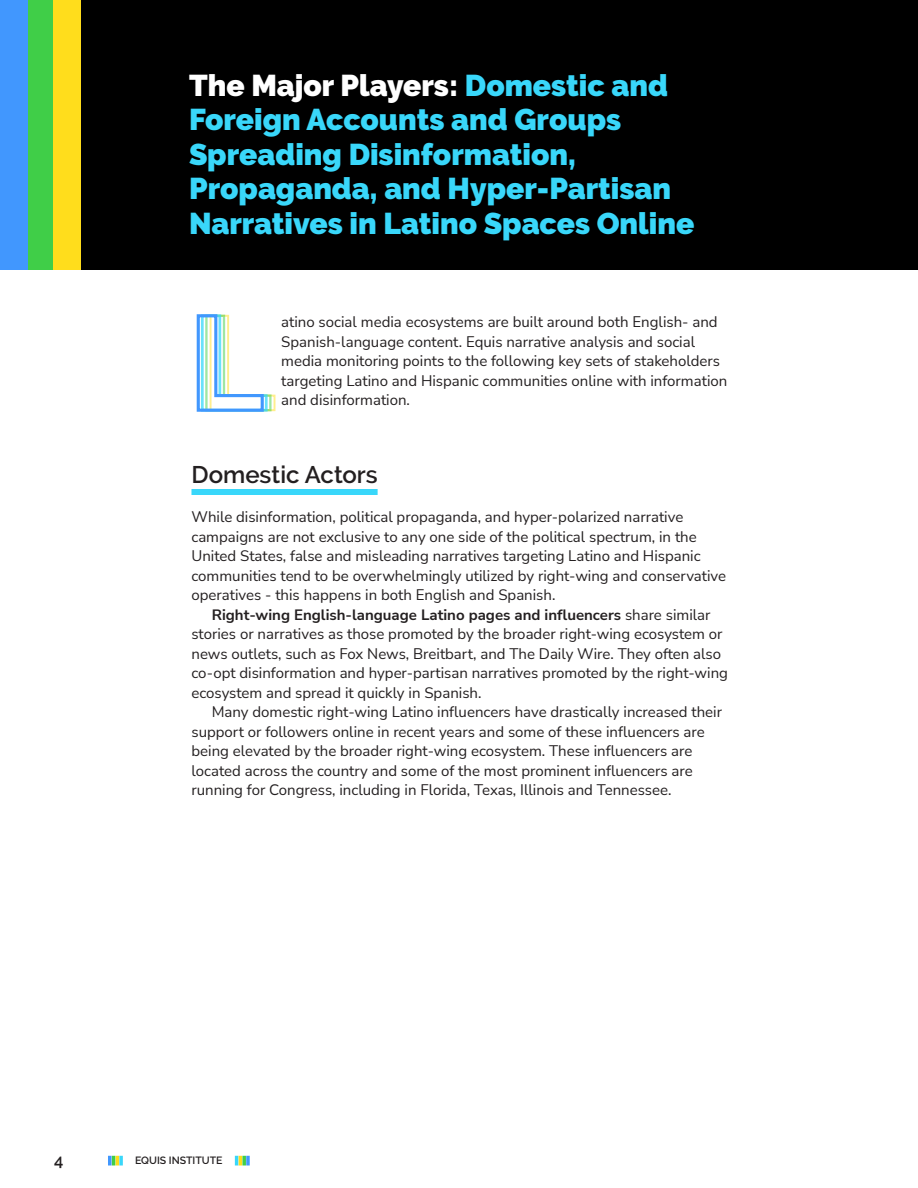
<style>
.page{position:relative;width:918px;height:1188px;background:#fff}
.page>*{position:absolute;margin:0;border:0;box-sizing:border-box;transform-origin:0 0}
.t1{font:900 30px/34.5px "Raleway";color:#39d7fa}
.t2{font:600 24px "Raleway";color:#231f20}
.t3{font:600 16.5px "Raleway";color:#231f20}
.t4{font:15px/19.5px "Nunito Sans";color:#231f20}
.t5{font:600 10.5px "Raleway";color:#231f20}
.s1{color:#fff}
.s2{font-weight:700}
</style>
<div class="page">
<svg style="left:119px;top:1156px;width:4px;height:10px"></svg>
<svg style="left:112px;top:1156px;width:7px;height:10px"></svg>
<svg style="left:108px;top:1156px;width:4px;height:10px"></svg>
<svg style="left:235px;top:1156px;width:7px;height:10px"></svg>
<svg style="left:242px;top:1156px;width:4px;height:10px"></svg>
<svg style="left:246px;top:1156px;width:4px;height:10px"></svg>
<div style="left:0;top:0;width:918px;height:270px;background:#000"></div>
<div style="left:191px;top:489px;width:166px;height:6px;background:#39d7fa"></div>
<div style="left:312px;top:489px;width:66px;height:6px;background:#39d7fa"></div>
<svg style="left:196px;top:314px;width:80px;height:98px"></svg>
<div style="left:27px;top:0;width:27px;height:270px;background:#40ce48"></div>
<div style="left:54px;top:0;width:27px;height:270px;background:#ffdd1c"></div>
<div style="left:0;top:0;width:27px;height:270px;background:#4197fe"></div>
<h1 class="t1" style="left:189px;top:68px;width:507px"><span class="s1">The Major Players:</span> Domestic and<br>Foreign Accounts and Groups<br>Spreading Disinformation,<br>Propaganda, and Hyper-Partisan<br>Narratives in Latino Spaces Online</h1>
<p class="t4" style="left:281px;top:311px;width:448px">atino social media ecosystems are built around both English- and Spanish-language content. Equis narrative analysis and social media monitoring points to the following key sets of stakeholders targeting Latino and Hispanic communities online with information and disinformation.</p>
<h2 class="t2" style="left:191px;top:461px;width:188px">Domestic Actors</h2>
<p class="t4" style="left:191px;top:506px;width:536px">While disinformation, political propaganda, and hyper-polarized narrative campaigns are not exclusive to any one side of the political spectrum, in the United States, false and misleading narratives targeting Latino and Hispanic communities tend to be overwhelmingly utilized by right-wing and conservative operatives - this happens in both English and Spanish.</p>
<p class="t4" style="left:191px;top:604px;width:538px;text-indent:20px"><span class="s2">Right-wing English-language Latino pages and influencers</span> share similar stories or narratives as those promoted by the broader right-wing ecosystem or news outlets, such as Fox News, Breitbart, and The Daily Wire. They often also co-opt disinformation and hyper-partisan narratives promoted by the right-wing ecosystem and spread it quickly in Spanish.</p>
<p class="t4" style="left:191px;top:701px;width:532px;text-indent:20px">Many domestic right-wing Latino influencers have drastically increased their support or followers online in recent years and some of these influencers are being elevated by the broader right-wing ecosystem. These influencers are located across the country and some of the most prominent influencers are running for Congress, including in Florida, Texas, Illinois and Tennessee.</p>
<p class="t3" style="left:54px;top:1150px;width:11px">4</p>
<p class="t5" style="left:135px;top:1154px;width:89px">EQUIS INSTITUTE</p>
</div>
